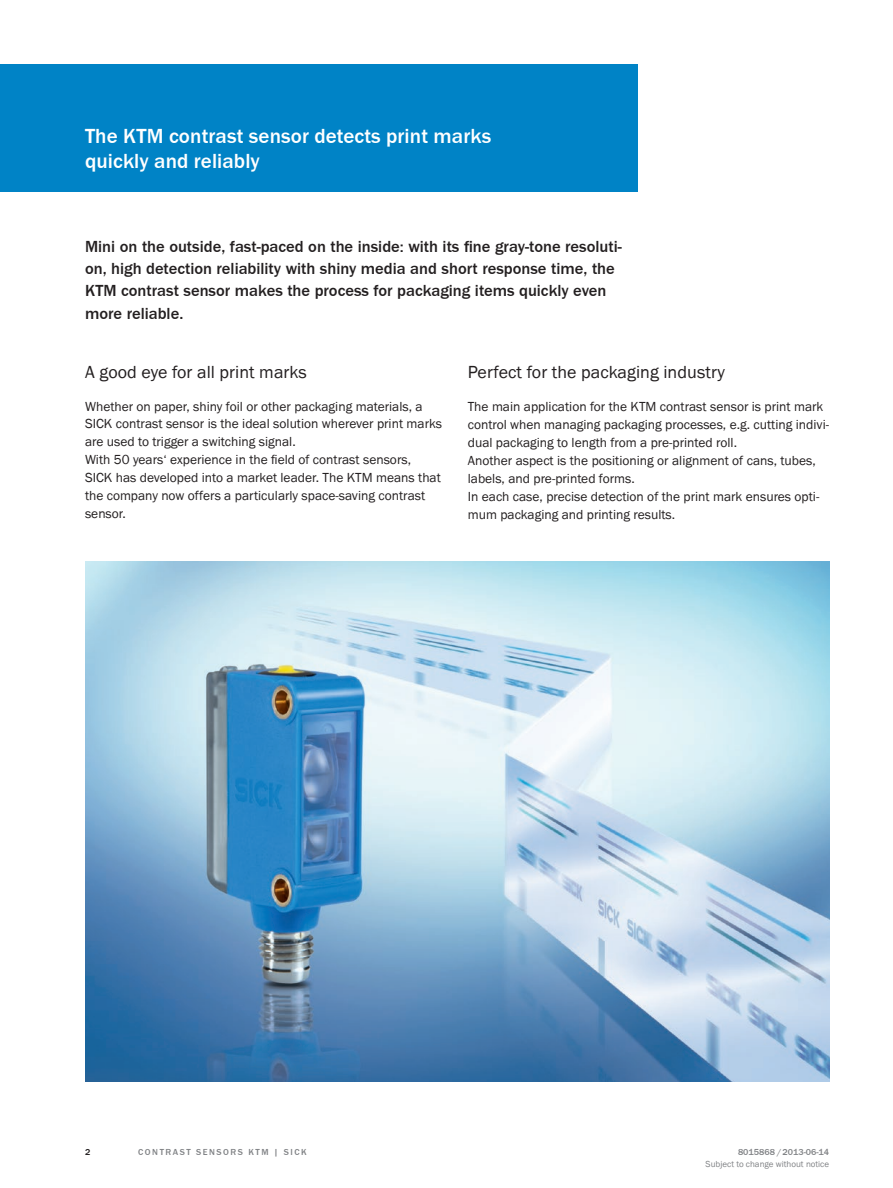
<style>
.page{position:relative;width:893px;height:1188px;background:#fff}
.page>*{position:absolute;margin:0;border:0;box-sizing:border-box;transform-origin:0 0}
.t1{font:500 21px/25.2px "SICK Franklin";letter-spacing:.005em;color:#fff}
.t2{font:18px "SICK Franklin";letter-spacing:.005em;color:#231f20}
.t3{font:500 16.5px/22.4px "SICK Franklin";color:#231f20}
.t4{font:13.5px/17.9px "SICK Franklin";color:#231f20}
.t5{font:9px "SICK Franklin";color:#808285}
.t6{font:500 9px "SICK Franklin";letter-spacing:.17em;color:#808285}
.t7{font:500 9px "SICK Franklin";color:#808285}
.t8{font:500 9px "SICK Franklin";color:#231f20}
</style>
<div class="page">
<div style="left:0;top:64px;width:638px;height:127px;background:#0083c6"></div>
<img style="left:85px;top:562px;width:744px;height:520px">
<h1 class="t1" style="left:85px;top:124px;width:408px">The KTM contrast sensor detects print marks quickly and reliably</h1>
<p class="t3" style="left:85px;top:235px;width:538px">Mini on the outside, fast-paced on the inside: with its fine gray-tone resoluti&shy;on, high detection reliability with shiny media and short response time, the KTM contrast sensor makes the process for packaging items quickly even more reliable.</p>
<h2 class="t2" style="left:85px;top:361px;width:223px">A good eye for all print marks</h2>
<p class="t4" style="left:85px;top:397px;width:358px">Whether on paper, shiny foil or other packaging materials, a SICK contrast sensor is the ideal solution wherever print marks are used to trigger a switching signal.<br>With 50 years‘ experience in the field of contrast sensors,<br>SICK has developed into a market leader. The KTM means that the company now offers a particularly space-saving contrast sensor.</p>
<h2 class="t2" style="left:468px;top:361px;width:259px">Perfect for the packaging industry</h2>
<p class="t4" style="left:468px;top:398px;width:363px">The main application for the KTM contrast sensor is print mark control when managing packaging processes, e.g. cutting indivi&shy;dual packaging to length from a pre-printed roll.<br>Another aspect is the positioning or alignment of cans, tubes, labels, and pre-printed forms.<br>In each case, precise detection of the print mark ensures opti&shy;mum packaging and printing results.</p>
<p class="t8" style="left:85px;top:1146px;width:7px">2</p>
<p class="t6" style="left:138px;top:1146px;width:170px">Cont rast sensors KTM | SI CK</p>
<p class="t7" style="left:738px;top:1146px;width:93px">8015868 /2013-06-14</p>
<p class="t5" style="left:706px;top:1159px;width:125px">Subject to change without notice</p>
</div>
